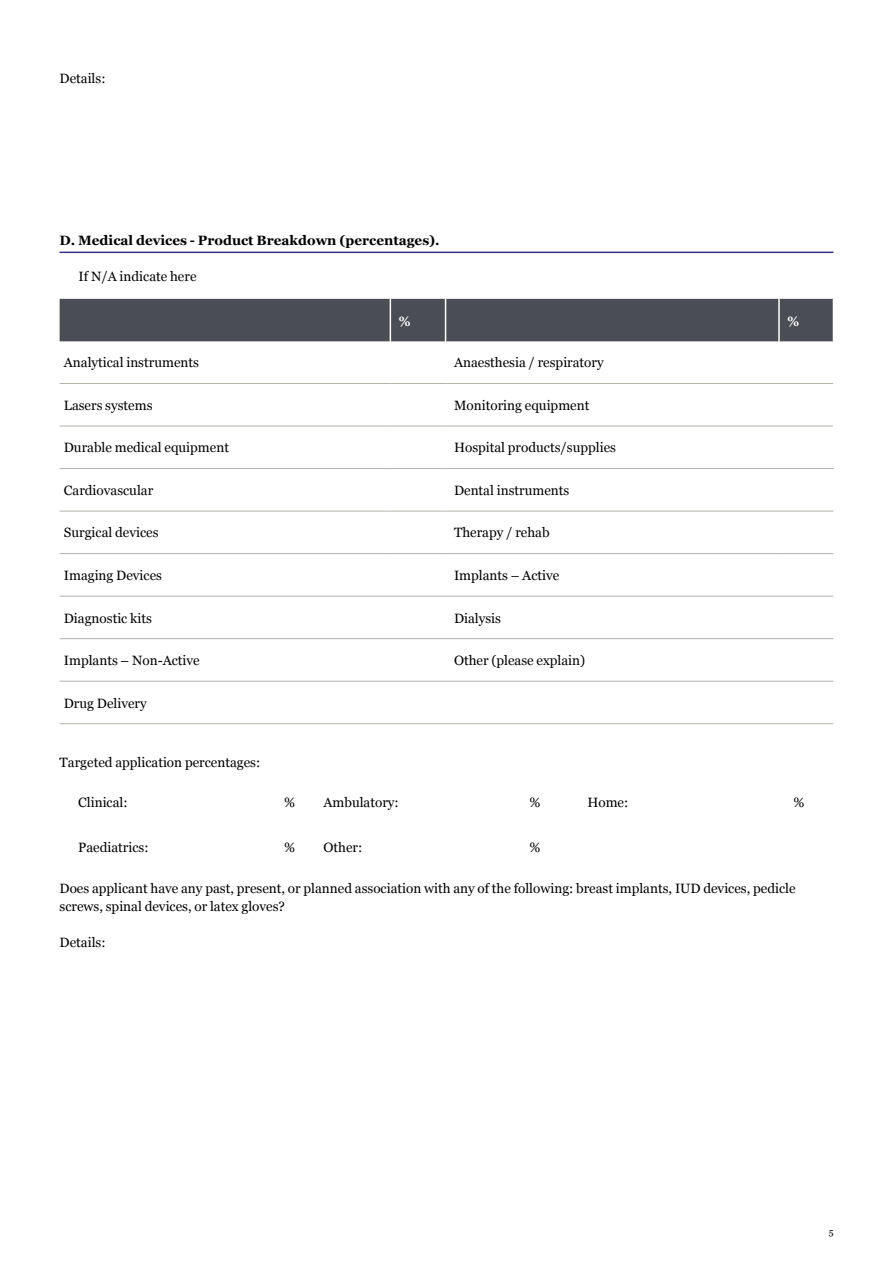
<style>
.page{position:relative;width:893px;height:1263px;background:#fff}
.page>*{position:absolute;margin:0;border:0;box-sizing:border-box;transform-origin:0 0}
.BODY_COPY{font:13.5px/18px "Georgia";color:#000}
.t1{font:700 13.5px "Georgia";color:#000}
.HEADER_TABLE{font:700 13.5px "Chubb Publico Text";color:#fff}
.t2{font:9px "Georgia";color:#000}
</style>
<div class="page">
<hr style="left:59px;top:252px;width:774px;height:1px;background:#383184">
<div style="left:60px;top:299px;width:773px;height:42px;background:#4b4d54"></div>
<hr style="left:390px;top:299px;width:1px;height:42px;background:#fff">
<hr style="left:445px;top:299px;width:1px;height:42px;background:#fff">
<hr style="left:778px;top:299px;width:2px;height:42px;background:#fff">
<hr style="left:60px;top:383px;width:330px;height:1px;background:#aeb3aa">
<hr style="left:390px;top:383px;width:56px;height:1px;background:#aeb3aa">
<hr style="left:446px;top:383px;width:333px;height:1px;background:#aeb3aa">
<hr style="left:779px;top:383px;width:54px;height:1px;background:#aeb3aa">
<hr style="left:60px;top:426px;width:330px;height:1px;background:#aeb3aa">
<hr style="left:390px;top:426px;width:56px;height:1px;background:#aeb3aa">
<hr style="left:446px;top:426px;width:333px;height:1px;background:#aeb3aa">
<hr style="left:779px;top:426px;width:54px;height:1px;background:#aeb3aa">
<hr style="left:60px;top:468px;width:330px;height:1px;background:#aeb3aa">
<hr style="left:390px;top:468px;width:56px;height:1px;background:#aeb3aa">
<hr style="left:446px;top:468px;width:333px;height:1px;background:#aeb3aa">
<hr style="left:779px;top:468px;width:55px;height:1px;background:#aeb3aa">
<hr style="left:60px;top:511px;width:330px;height:1px;background:#aeb3aa">
<hr style="left:390px;top:511px;width:56px;height:1px;background:#aeb3aa">
<hr style="left:446px;top:511px;width:333px;height:1px;background:#aeb3aa">
<hr style="left:779px;top:511px;width:54px;height:1px;background:#aeb3aa">
<hr style="left:60px;top:553px;width:330px;height:1px;background:#aeb3aa">
<hr style="left:390px;top:553px;width:56px;height:1px;background:#aeb3aa">
<hr style="left:446px;top:553px;width:333px;height:1px;background:#aeb3aa">
<hr style="left:779px;top:553px;width:54px;height:1px;background:#aeb3aa">
<hr style="left:60px;top:596px;width:330px;height:1px;background:#aeb3aa">
<hr style="left:390px;top:596px;width:56px;height:1px;background:#aeb3aa">
<hr style="left:446px;top:596px;width:333px;height:1px;background:#aeb3aa">
<hr style="left:779px;top:596px;width:54px;height:1px;background:#aeb3aa">
<hr style="left:60px;top:638px;width:330px;height:1px;background:#aeb3aa">
<hr style="left:390px;top:638px;width:56px;height:1px;background:#aeb3aa">
<hr style="left:446px;top:638px;width:333px;height:1px;background:#aeb3aa">
<hr style="left:779px;top:638px;width:54px;height:1px;background:#aeb3aa">
<hr style="left:60px;top:681px;width:330px;height:1px;background:#aeb3aa">
<hr style="left:390px;top:681px;width:56px;height:1px;background:#aeb3aa">
<hr style="left:446px;top:681px;width:333px;height:1px;background:#aeb3aa">
<hr style="left:779px;top:681px;width:54px;height:1px;background:#aeb3aa">
<hr style="left:60px;top:723px;width:330px;height:1px;background:#aeb3aa">
<hr style="left:390px;top:723px;width:56px;height:1px;background:#aeb3aa">
<hr style="left:446px;top:723px;width:333px;height:1px;background:#aeb3aa">
<hr style="left:779px;top:723px;width:54px;height:1px;background:#aeb3aa">
<p class="BODY_COPY" style="left:60px;top:69px;width:47px">Details:</p>
<h3 class="t1" style="left:59px;top:230px;width:382px">D. Medical devices - Product Breakdown (percentages).</h3>
<p class="BODY_COPY" style="left:79px;top:267px;width:119px">If N/A indicate here</p>
<p class="HEADER_TABLE" style="left:399px;top:311px;width:13px">%</p>
<p class="HEADER_TABLE" style="left:787px;top:311px;width:13px">%</p>
<p class="BODY_COPY" style="left:64px;top:353px;width:137px">Analytical instruments</p>
<p class="BODY_COPY" style="left:454px;top:353px;width:151px">Anaesthesia / respiratory</p>
<p class="BODY_COPY" style="left:64px;top:396px;width:90px">Lasers systems</p>
<p class="BODY_COPY" style="left:454px;top:396px;width:137px">Monitoring equipment</p>
<p class="BODY_COPY" style="left:64px;top:438px;width:167px">Durable medical equipment</p>
<p class="BODY_COPY" style="left:454px;top:438px;width:164px">Hospital products/supplies</p>
<p class="BODY_COPY" style="left:64px;top:481px;width:91px">Cardiovascular</p>
<p class="BODY_COPY" style="left:454px;top:481px;width:117px">Dental instruments</p>
<p class="BODY_COPY" style="left:64px;top:523px;width:96px">Surgical devices</p>
<p class="BODY_COPY" style="left:454px;top:523px;width:97px">Therapy / rehab</p>
<p class="BODY_COPY" style="left:64px;top:566px;width:100px">Imaging Devices</p>
<p class="BODY_COPY" style="left:454px;top:566px;width:107px">Implants – Active</p>
<p class="BODY_COPY" style="left:64px;top:608px;width:90px">Diagnostic kits</p>
<p class="BODY_COPY" style="left:454px;top:608px;width:48px">Dialysis</p>
<p class="BODY_COPY" style="left:64px;top:651px;width:137px">Implants – Non-Active</p>
<p class="BODY_COPY" style="left:454px;top:651px;width:133px">Other (please explain)</p>
<p class="BODY_COPY" style="left:64px;top:693px;width:84px">Drug Delivery</p>
<p class="BODY_COPY" style="left:60px;top:753px;width:202px">Targeted application percentages:</p>
<p class="BODY_COPY" style="left:78px;top:793px;width:51px">Clinical:</p>
<p class="BODY_COPY" style="left:284px;top:793px;width:13px">%</p>
<p class="BODY_COPY" style="left:323px;top:793px;width:77px">Ambulatory:</p>
<p class="BODY_COPY" style="left:529px;top:793px;width:13px">%</p>
<p class="BODY_COPY" style="left:587px;top:793px;width:42px">Home:</p>
<p class="BODY_COPY" style="left:793px;top:793px;width:13px">%</p>
<p class="BODY_COPY" style="left:78px;top:838px;width:72px">Paediatrics:</p>
<p class="BODY_COPY" style="left:284px;top:838px;width:13px">%</p>
<p class="BODY_COPY" style="left:323px;top:838px;width:40px">Other:</p>
<p class="BODY_COPY" style="left:529px;top:838px;width:13px">%</p>
<p class="BODY_COPY" style="left:60px;top:879px;width:737px">Does applicant have any past, present, or planned association with any of the following: breast implants, IUD devices, pedicle screws, spinal devices, or latex gloves?</p>
<p class="BODY_COPY" style="left:60px;top:933px;width:47px">Details:</p>
<p class="t2" style="left:829px;top:1225px;width:6px">5</p>
</div>
